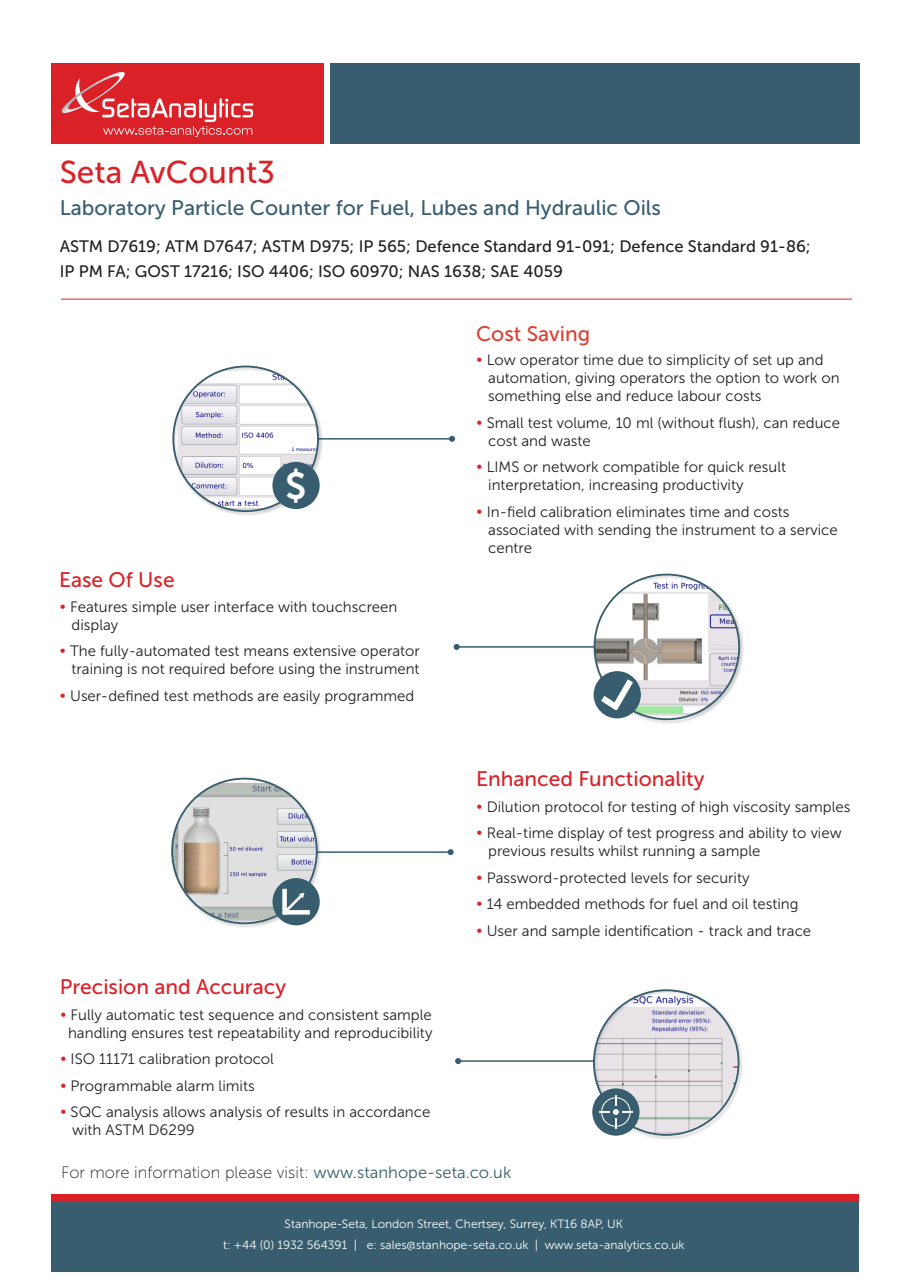
<style>
.page{position:relative;width:910px;height:1280px;background:#fff}
.page>*{position:absolute;margin:0;border:0;box-sizing:border-box;transform-origin:0 0}
.BODY{font:37.5px "Museo Sans 700";color:#fff}
.t1{font:31.5px "Museo Sans 500";color:#da2128}
.t2{font:21px "Museo Sans 500";color:#375d6e}
.BODY-2{font:21px "Museo Sans 500";color:#da2128}
.BODY-3{font:21px "Museo Sans 500";color:#dd3f32}
.t3{font:16.5px/25.5px "Museo Sans 500";color:#231f20}
.t4{font:16.5px "Museo Sans 100";color:#231f20}
.BODY-4{font:15px/18px "Museo Sans 300";color:#231f20}
.BODY-5{font:12px "Museo Sans 300";color:#fff}
.s1{color:#da2128}
.s2{font-family:"Museo Sans 300";color:#375d6e}
</style>
<div class="page">
<div style="left:330px;top:63px;width:530px;height:80px;background:#375d6e"></div>
<div style="left:51px;top:63px;width:273px;height:80px;background:#da2128"></div>
<img style="left:61px;top:72px;width:64px;height:41px">
<svg style="left:74px;top:78px;width:179px;height:59px"></svg>
<div style="left:51px;top:1194px;width:808px;height:77px;background:#375d6e"></div>
<div style="left:51px;top:1194px;width:808px;height:7px;background:#da2128"></div>
<hr style="left:61px;top:299px;width:791px;height:1px;background:#da2128">
<hr style="left:274px;top:438px;width:178px;height:2px;background:#375d6e">
<svg style="left:449px;top:436px;width:6px;height:6px"></svg>
<hr style="left:457px;top:646px;width:173px;height:2px;background:#375d6e">
<svg style="left:454px;top:644px;width:6px;height:6px"></svg>
<hr style="left:282px;top:851px;width:169px;height:2px;background:#375d6e">
<svg style="left:448px;top:849px;width:6px;height:6px"></svg>
<hr style="left:458px;top:1060px;width:211px;height:2px;background:#375d6e">
<svg style="left:455px;top:1058px;width:6px;height:6px"></svg>
<div style="left:172px;top:365px;width:151px;height:151px;background:#231f20;opacity:.21"></div>
<img style="left:178px;top:371px;width:140px;height:137px">
<div style="left:592px;top:988px;width:152px;height:152px;background:#231f20;opacity:.21"></div>
<div style="left:592px;top:1088px;width:47px;height:48px;background:#375d6e;border-radius:50%"></div>
<svg style="left:599px;top:1095px;width:34px;height:33px"></svg>
<div style="left:170px;top:777px;width:152px;height:152px;background:#231f20;opacity:.21"></div>
<img style="left:172px;top:779px;width:145px;height:141px">
<div style="left:593px;top:573px;width:152px;height:152px;background:#231f20;opacity:.21"></div>
<img style="left:594px;top:581px;width:145px;height:132px">
<div style="left:272px;top:462px;width:48px;height:47px;background:#375d6e;border-radius:50%"></div>
<svg style="left:594px;top:671px;width:47px;height:47px"></svg>
<svg style="left:594px;top:673px;width:45px;height:44px"></svg>
<div style="left:272px;top:878px;width:48px;height:47px;background:#375d6e;border-radius:50%"></div>
<svg style="left:283px;top:880px;width:21px;height:30px"></svg>
<div style="left:282px;top:889px;width:5px;height:25px;background:#fff"></div>
<svg style="left:287px;top:910px;width:23px;height:4px"></svg>
<p class="t1" style="left:60px;top:155px;width:217px">Seta AvCount3</p>
<p class="t2" style="left:60px;top:196px;width:603px">Laboratory Particle Counter for Fuel, Lubes and Hydraulic Oils</p>
<p class="t3" style="left:60px;top:233px;width:753px">ASTM D7619; ATM D7647; ASTM D975; IP 565; Defence Standard 91-091; Defence Standard 91-86;<br>IP PM FA; GOST 17216; ISO 4406; ISO 60970; NAS 1638; SAE 4059</p>
<p class="BODY-2" style="left:59px;top:569px;width:117px">Ease Of Use</p>
<p class="BODY" style="left:285px;top:465px;width:23px">$</p>
<p class="BODY-4" style="left:72px;top:598px;width:327px;text-indent:-12px"><span class="s1">•</span> Features simple user interface with touchscreen display</p>
<p class="BODY-4" style="left:60px;top:642px;width:362px;text-align:right"><span class="s1">•</span> The fully-automated test means extensive operator training is not required before using the instrument</p>
<p class="BODY-4" style="left:60px;top:687px;width:356px"><span class="s1">•</span> User-defined test methods are easily programmed</p>
<p class="BODY-2" style="left:60px;top:975px;width:228px">Precision and Accuracy</p>
<p class="BODY-4" style="left:60px;top:1006px;width:374px;text-align:center"><span class="s1">•</span> Fully automatic test sequence and consistent sample handling ensures test repeatability and reproducibility</p>
<p class="BODY-4" style="left:60px;top:1050px;width:215px"><span class="s1">•</span> ISO 11171 calibration protocol</p>
<p class="BODY-4" style="left:60px;top:1077px;width:196px"><span class="s1">•</span> Programmable alarm limits</p>
<p class="BODY-4" style="left:72px;top:1103px;width:360px;text-indent:-12px"><span class="s1">•</span> SQC analysis allows analysis of results in accordance with ASTM D6299</p>
<p class="BODY-3" style="left:476px;top:322px;width:116px">Cost Saving</p>
<p class="BODY-4" style="left:488px;top:351px;width:353px;text-indent:-12px"><span class="s1">•</span> Low operator time due to simplicity of set up and automation, giving operators the option to work on something else and reduce labour costs</p>
<p class="BODY-4" style="left:488px;top:414px;width:353px;text-indent:-12px"><span class="s1">•</span> Small test volume, 10 ml (without flush), can reduce cost and waste</p>
<p class="BODY-4" style="left:488px;top:458px;width:299px;text-indent:-12px"><span class="s1">•</span> LIMS or network compatible for quick result interpretation, increasing productivity</p>
<p class="BODY-4" style="left:488px;top:503px;width:351px;text-indent:-12px"><span class="s1">•</span> In-field calibration eliminates time and costs associated with sending the instrument to a service centre</p>
<p class="BODY-2" style="left:476px;top:768px;width:230px">Enhanced Functionality</p>
<p class="BODY-4" style="left:476px;top:798px;width:376px"><span class="s1">•</span> Dilution protocol for testing of high viscosity samples</p>
<p class="BODY-4" style="left:488px;top:824px;width:355px;text-indent:-12px"><span class="s1">•</span> Real-time display of test progress and ability to view previous results whilst running a sample</p>
<p class="BODY-4" style="left:476px;top:869px;width:275px"><span class="s1">•</span> Password-protected levels for security</p>
<p class="BODY-4" style="left:476px;top:895px;width:324px"><span class="s1">•</span> 14 embedded methods for fuel and oil testing</p>
<p class="BODY-4" style="left:476px;top:922px;width:337px"><span class="s1">•</span> User and sample identification - track and trace</p>
<p class="t4" style="left:61px;top:1164px;width:452px">For more information please visit: <span class="s2">www.stanhope-seta.co.uk</span></p>
<p class="BODY-5" style="left:285px;top:1218px;width:340px">Stanhope-Seta, London Street, Chertsey, Surrey, KT16 8AP, UK</p>
<p class="BODY-5" style="left:223px;top:1238px;width:463px">t: +44 (0) 1932 564391 | e: sales@stanhope-seta.co.uk | www.seta-analytics.co.uk</p>
</div>
